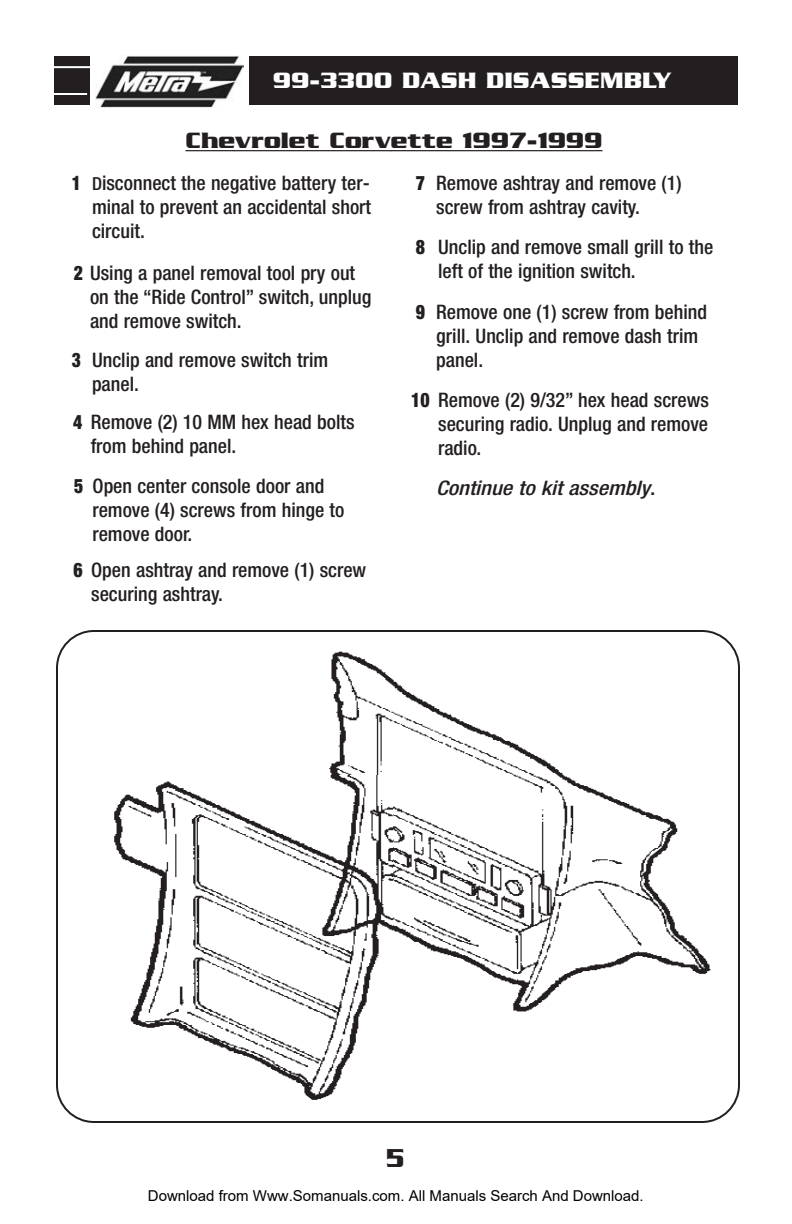
<style>
.page{position:relative;width:792px;height:1224px;background:#fff}
.page>*{position:absolute;margin:0;border:0;box-sizing:border-box;transform-origin:0 0}
.t1{font:700 28px "Serpentine ICG";color:#231f20;scale:.87 1}
.t2{font:700 24px "Serpentine ICG";color:#231f20}
.t3{font:700 24px "Serpentine ICG";color:#fff}
.t4{font:500 condensed 20px/24px "Helvetica Neue";color:#231f20}
.t5{font:italic 500 condensed 20px "Helvetica Neue";color:#231f20;scale:1.12 1}
.t6{font:900 condensed 20px "Helvetica Neue";color:#231f20;scale:.89 1}
.t7{font:15px "Arial";color:#000}
.s1{font-size:18px}
.s2{font-weight:900}
.s3{font-style:normal}
</style>
<div class="page">
<div style="left:54px;top:57px;width:684px;height:48px;background:#231f20"></div>
<div style="left:91px;top:34px;width:158px;height:89px;background:#fff"></div>
<img style="left:95px;top:55px;width:148px;height:53px">
<hr style="left:0;top:93px;width:87px;height:2px;background:#fff">
<hr style="left:0;top:66px;width:90px;height:2px;background:#fff">
<hr style="left:185px;top:150px;width:50px;height:1px;background:#231f20">
<hr style="left:235px;top:150px;width:156px;height:1px;background:#231f20">
<hr style="left:391px;top:150px;width:212px;height:1px;background:#231f20">
<svg style="left:56px;top:630px;width:684px;height:493px"></svg>
<p class="t3" style="left:273px;top:65px;width:401px">99-3300 DASH DISASSEMBLY</p>
<p class="t2" style="left:185px;top:126px;width:419px">Chevrolet Corvette 1997-1999</p>
<p class="t4" style="left:92px;top:172px;width:281px;text-align:justify"><span class="s1">D</span>isconnect the negative battery ter&shy;minal to prevent an accidental short circuit.</p>
<p class="t4" style="left:436px;top:172px;width:247px">Remove ashtray and remove (1) screw from ashtray cavity.</p>
<p class="t6" style="left:72px;top:175px;width:12px">1</p>
<p class="t6" style="left:416px;top:175px;width:12px">7</p>
<p class="t4" style="left:438px;top:236px;width:277px">Unclip and remove small grill to the left of the ignition switch.</p>
<p class="t6" style="left:416px;top:239px;width:12px">8</p>
<p class="t4" style="left:90px;top:262px;width:283px;text-indent:-16px"><span class="s2">2</span> Using a panel removal tool pry out on the “Ride Control” switch, unplug and remove switch.</p>
<p class="t4" style="left:92px;top:350px;width:238px">Unclip and remove switch trim panel.</p>
<p class="t4" style="left:436px;top:302px;width:272px">Remove one (1) screw from behind grill. Unclip and remove dash trim panel.</p>
<p class="t6" style="left:416px;top:305px;width:12px">9</p>
<p class="t6" style="left:72px;top:353px;width:12px">3</p>
<p class="t4" style="left:438px;top:389px;width:272px;text-align:justify;text-indent:-27px"><span class="s2">10</span> Remove (2) 9/32” hex head screws securing radio. Unplug and remove radio.</p>
<p class="t5" style="left:436px;top:481px;width:197px">Continue to kit assembly<span class="s3">.</span></p>
<p class="t4" style="left:91px;top:411px;width:265px;text-indent:-18px"><span class="s2">4</span> Remove (2) 10 MM hex head bolts from behind panel.</p>
<p class="t4" style="left:93px;top:476px;width:253px">Open center console door and remove (4) screws from hinge to remove door.</p>
<p class="t6" style="left:74px;top:479px;width:12px">5</p>
<p class="t4" style="left:91px;top:559px;width:277px;text-indent:-18px"><span class="s2">6</span> Open ashtray and remove (1) screw securing ashtray.</p>
<h1 class="t1" style="left:386px;top:1141px;width:22px">5</h1>
<p class="t7" style="left:148px;top:1187px;width:497px">Download from Www.Somanuals.com. All Manuals Search And Download.</p>
</div>
